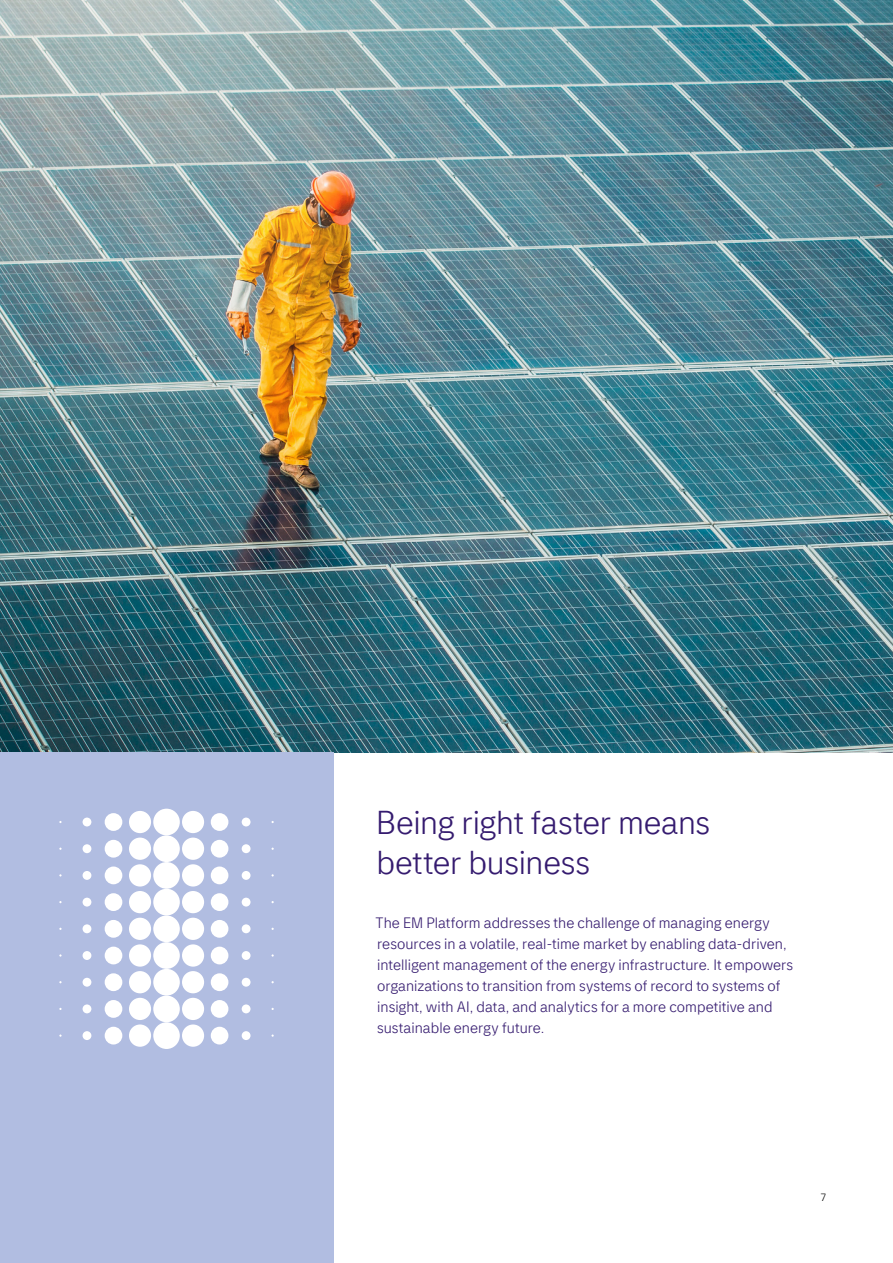
<style>
.page{position:relative;width:893px;height:1263px;background:#fff}
.page>*{position:absolute;margin:0;border:0;box-sizing:border-box;transform-origin:0 0}
.t1{font:300 33px/39.6px "Tietoevry Sans 1";letter-spacing:-.005em;color:#351b6f}
.t2{font:300 15px/21px "Tietoevry Sans 1";letter-spacing:.005em;color:#351b6f}
.t3{font:300 10.5px "Tietoevry Sans 1";color:#000}
</style>
<div class="page">
<img style="left:0;top:0;width:893px;height:752px">
<div style="left:0;top:752px;width:333px;height:511px;background:#b1bde1"></div>
<div style="left:83px;top:817px;width:8px;height:9px;background:#fff;border-radius:50%"></div>
<div style="left:105px;top:813px;width:17px;height:18px;background:#fff;border-radius:50%"></div>
<div style="left:129px;top:811px;width:22px;height:22px;background:#fff;border-radius:50%"></div>
<div style="left:153px;top:809px;width:27px;height:26px;background:#fff;border-radius:50%"></div>
<div style="left:182px;top:811px;width:22px;height:22px;background:#fff;border-radius:50%"></div>
<div style="left:211px;top:813px;width:17px;height:18px;background:#fff;border-radius:50%"></div>
<div style="left:83px;top:844px;width:8px;height:9px;background:#fff;border-radius:50%"></div>
<div style="left:105px;top:840px;width:17px;height:18px;background:#fff;border-radius:50%"></div>
<div style="left:129px;top:837px;width:22px;height:23px;background:#fff;border-radius:50%"></div>
<div style="left:153px;top:835px;width:27px;height:27px;background:#fff;border-radius:50%"></div>
<div style="left:182px;top:837px;width:22px;height:23px;background:#fff;border-radius:50%"></div>
<div style="left:211px;top:840px;width:17px;height:18px;background:#fff;border-radius:50%"></div>
<div style="left:83px;top:871px;width:8px;height:9px;background:#fff;border-radius:50%"></div>
<div style="left:105px;top:866px;width:17px;height:18px;background:#fff;border-radius:50%"></div>
<div style="left:129px;top:864px;width:22px;height:22px;background:#fff;border-radius:50%"></div>
<div style="left:153px;top:862px;width:27px;height:27px;background:#fff;border-radius:50%"></div>
<div style="left:182px;top:864px;width:22px;height:22px;background:#fff;border-radius:50%"></div>
<div style="left:211px;top:866px;width:17px;height:18px;background:#fff;border-radius:50%"></div>
<div style="left:83px;top:898px;width:8px;height:8px;background:#fff;border-radius:50%"></div>
<div style="left:105px;top:893px;width:17px;height:18px;background:#fff;border-radius:50%"></div>
<div style="left:129px;top:891px;width:22px;height:22px;background:#fff;border-radius:50%"></div>
<div style="left:153px;top:889px;width:27px;height:26px;background:#fff;border-radius:50%"></div>
<div style="left:182px;top:891px;width:22px;height:22px;background:#fff;border-radius:50%"></div>
<div style="left:211px;top:893px;width:17px;height:18px;background:#fff;border-radius:50%"></div>
<div style="left:83px;top:924px;width:8px;height:9px;background:#fff;border-radius:50%"></div>
<div style="left:105px;top:920px;width:17px;height:18px;background:#fff;border-radius:50%"></div>
<div style="left:129px;top:918px;width:22px;height:22px;background:#fff;border-radius:50%"></div>
<div style="left:153px;top:915px;width:27px;height:27px;background:#fff;border-radius:50%"></div>
<div style="left:182px;top:918px;width:22px;height:22px;background:#fff;border-radius:50%"></div>
<div style="left:211px;top:920px;width:17px;height:18px;background:#fff;border-radius:50%"></div>
<div style="left:83px;top:951px;width:8px;height:9px;background:#fff;border-radius:50%"></div>
<div style="left:105px;top:947px;width:17px;height:17px;background:#fff;border-radius:50%"></div>
<div style="left:129px;top:944px;width:22px;height:23px;background:#fff;border-radius:50%"></div>
<div style="left:153px;top:942px;width:27px;height:27px;background:#fff;border-radius:50%"></div>
<div style="left:182px;top:944px;width:22px;height:23px;background:#fff;border-radius:50%"></div>
<div style="left:211px;top:947px;width:17px;height:17px;background:#fff;border-radius:50%"></div>
<div style="left:83px;top:978px;width:8px;height:9px;background:#fff;border-radius:50%"></div>
<div style="left:105px;top:973px;width:17px;height:18px;background:#fff;border-radius:50%"></div>
<div style="left:129px;top:971px;width:22px;height:22px;background:#fff;border-radius:50%"></div>
<div style="left:153px;top:969px;width:27px;height:26px;background:#fff;border-radius:50%"></div>
<div style="left:182px;top:971px;width:22px;height:22px;background:#fff;border-radius:50%"></div>
<div style="left:211px;top:973px;width:17px;height:18px;background:#fff;border-radius:50%"></div>
<div style="left:242px;top:817px;width:9px;height:9px;background:#fff;border-radius:50%"></div>
<div style="left:242px;top:844px;width:9px;height:9px;background:#fff;border-radius:50%"></div>
<div style="left:242px;top:871px;width:9px;height:9px;background:#fff;border-radius:50%"></div>
<div style="left:242px;top:898px;width:9px;height:8px;background:#fff;border-radius:50%"></div>
<div style="left:242px;top:924px;width:9px;height:9px;background:#fff;border-radius:50%"></div>
<div style="left:242px;top:951px;width:9px;height:9px;background:#fff;border-radius:50%"></div>
<div style="left:242px;top:978px;width:9px;height:9px;background:#fff;border-radius:50%"></div>
<div style="left:83px;top:1004px;width:8px;height:9px;background:#fff;border-radius:50%"></div>
<div style="left:105px;top:1000px;width:17px;height:18px;background:#fff;border-radius:50%"></div>
<div style="left:129px;top:998px;width:22px;height:22px;background:#fff;border-radius:50%"></div>
<div style="left:153px;top:995px;width:27px;height:27px;background:#fff;border-radius:50%"></div>
<div style="left:182px;top:998px;width:22px;height:22px;background:#fff;border-radius:50%"></div>
<div style="left:211px;top:1000px;width:17px;height:18px;background:#fff;border-radius:50%"></div>
<div style="left:242px;top:1004px;width:9px;height:9px;background:#fff;border-radius:50%"></div>
<div style="left:83px;top:1031px;width:8px;height:9px;background:#fff;border-radius:50%"></div>
<div style="left:105px;top:1027px;width:17px;height:17px;background:#fff;border-radius:50%"></div>
<div style="left:129px;top:1024px;width:22px;height:23px;background:#fff;border-radius:50%"></div>
<div style="left:153px;top:1022px;width:27px;height:27px;background:#fff;border-radius:50%"></div>
<div style="left:182px;top:1024px;width:22px;height:23px;background:#fff;border-radius:50%"></div>
<div style="left:211px;top:1027px;width:17px;height:17px;background:#fff;border-radius:50%"></div>
<div style="left:242px;top:1031px;width:9px;height:9px;background:#fff;border-radius:50%"></div>
<h1 class="t1" style="left:376px;top:803px;width:335px">Being right faster means better business</h1>
<p class="t2" style="left:375px;top:912px;width:419px">The EM Platform addresses the challenge of managing energy resources in a volatile, real-time market by enabling data-driven, intelligent management of the energy infrastructure. It empowers organizations to transition from systems of record to systems of insight, with AI, data, and analytics for a more competitive and sustainable energy future.</p>
<p class="t3" style="left:821px;top:1191px;width:7px">7</p>
</div>
